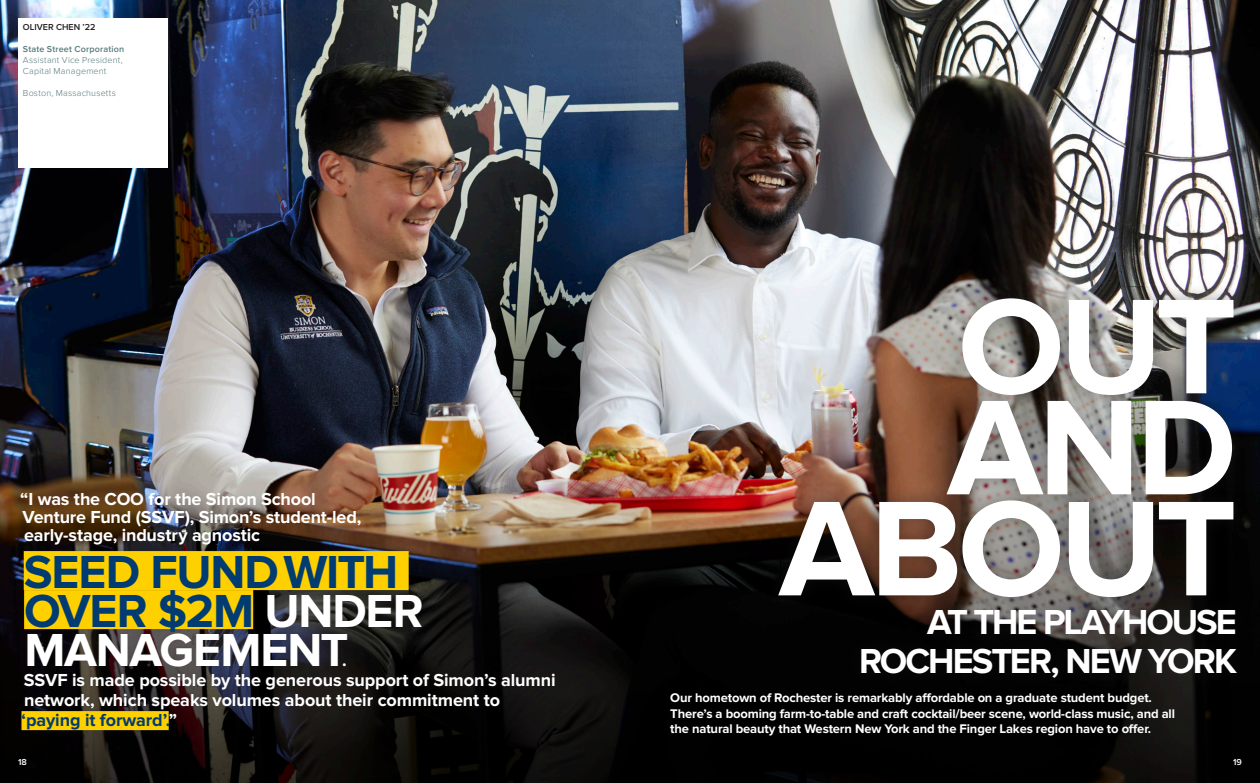
<style>
.page{position:relative;width:1260px;height:783px;background:#fff}
.page>*{position:absolute;margin:0;border:0;box-sizing:border-box;transform-origin:0 0}
.t1{font:700 140px/101px "Proxima Nova";letter-spacing:-.035em;color:#fff;text-align:right}
.t2{font:700 48px/39px "Proxima Nova";letter-spacing:-.025em;color:#003c71}
.t3{font:700 36px "Proxima Nova";letter-spacing:-.055em;color:#fff}
.t4{font:700 18px/20px "Proxima Nova";letter-spacing:-.005em;color:#fff}
.large_caption{font:700 13px/15.5px "Proxima Nova";letter-spacing:-.01em;color:#fff}
.t5{font:300 9px/11px "Proxima Nova";letter-spacing:.02em;color:#587a7b}
.t6{font:600 9px "Proxima Nova";letter-spacing:.02em;color:#587a7b}
.t7{font:600 9px "Proxima Nova";color:#231f20}
.t8{font:600 9px "Proxima Nova";color:#fff}
.s1{color:#fff}
.s2{color:#003c71}
</style>
<div class="page">
<img style="left:0;top:0;width:1260px;height:491px">
<img style="left:0;top:491px;width:1260px;height:292px">
<div style="left:763px;top:282px;width:489px;height:411px;background:#231f20;opacity:.4"></div>
<div style="left:18px;top:18px;width:150px;height:150px;background:#fff"></div>
<div style="left:18px;top:547px;width:541px;height:187px;background:#231f20;opacity:.29"></div>
<div style="left:24px;top:551px;width:385px;height:39px;background:#ffd000"></div>
<div style="left:24px;top:590px;width:229px;height:39px;background:#ffd000"></div>
<div style="left:22px;top:711px;width:147px;height:19px;background:#ffd000"></div>
<p class="t7" style="left:23px;top:20px;width:74px">OLIVER CHEN ’22</p>
<p class="t6" style="left:23px;top:42px;width:103px">State Street Corporation</p>
<p class="t5" style="left:23px;top:55px;width:101px">Assistant Vice President,<br>Capital Management</p>
<p class="t5" style="left:23px;top:88px;width:94px">Boston, Massachusetts</p>
<p class="t4" style="left:20px;top:490px;width:343px;line-height:18px">“I was the COO for the Simon School<br>Venture Fund (SSVF), Simon’s student-led, early-stage, industry agnostic</p>
<p class="t2" style="left:24px;top:553px;width:401px">SEED FUND WITH<br>OVER $2M <span class="s1">UNDER<br>MANAGEMENT</span></p>
<p class="t4" style="left:342px;top:650px;width:6px">.</p>
<p class="t4" style="left:22px;top:670px;width:536px">SSVF is made possible by the generous support of Simon’s alumni network, which speaks volumes about their commitment to <span class="s2">‘paying it forward’.</span>”</p>
<p class="t1" style="left:958px;top:299px;width:281px">OUT</p>
<p class="t1" style="left:779px;top:400px;width:460px">AND<br>ABOUT</p>
<p class="t3" style="left:927px;top:601px;width:311px">AT THE PLAYHOUSE</p>
<p class="t3" style="left:859px;top:640px;width:379px">ROCHESTER, NEW YORK</p>
<p class="large_caption" style="left:670px;top:690px;width:506px">Our hometown of Rochester is remarkably affordable on a graduate student budget.<br>There’s a booming farm-to-table and craft cocktail/beer scene, world-class music, and all the natural beauty that Western New York and the Finger Lakes region have to offer.</p>
<p class="t8" style="left:18px;top:755px;width:10px">18</p>
<p class="t8" style="left:1233px;top:755px;width:10px">19</p>
</div>
